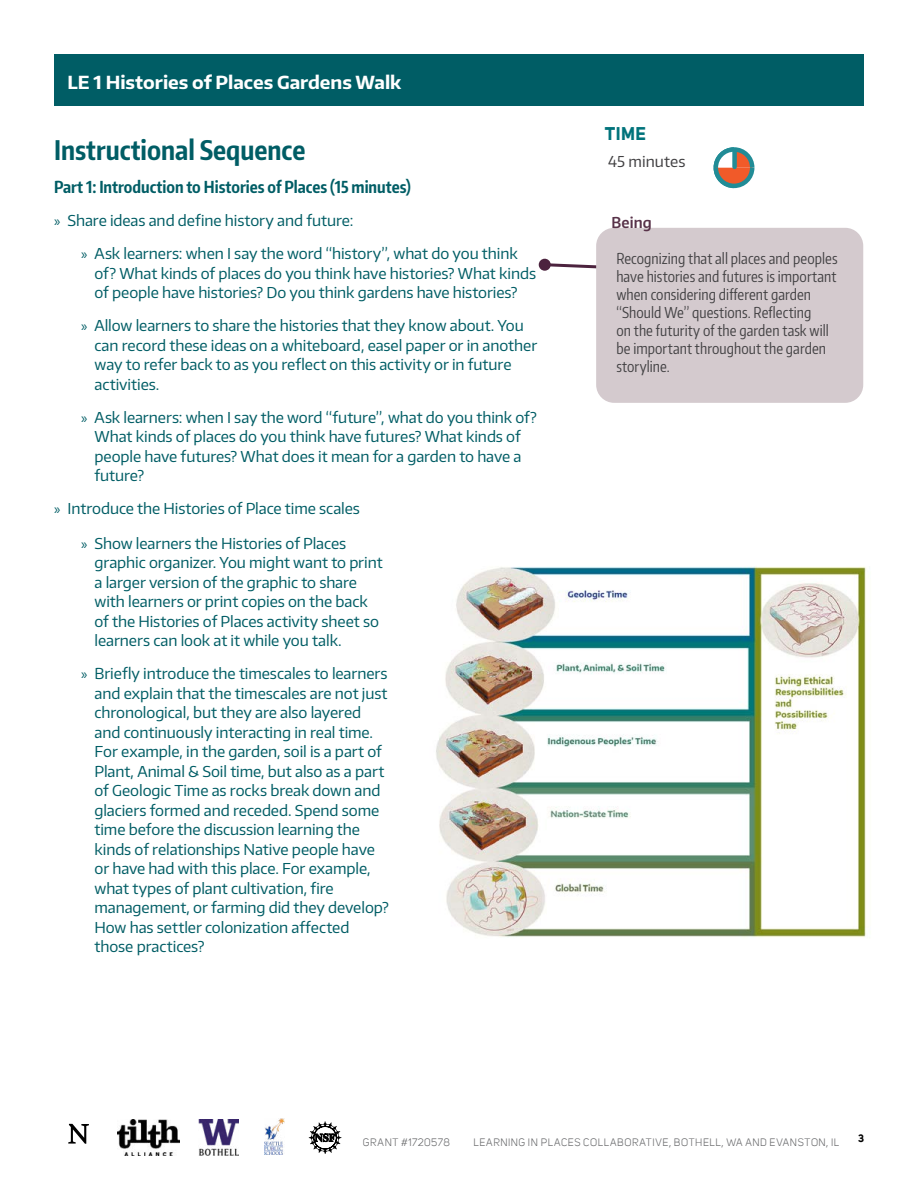
<style>
.page{position:relative;width:918px;height:1188px;background:#fff}
.page>*{position:absolute;margin:0;border:0;box-sizing:border-box;transform-origin:0 0}
.Section_header{font:700 27px "Encode Sans Compressed";color:#005d65}
.Color_box_head_rever{font:700 18px "Encode Sans Normal";color:#fff}
.Text_subhead{font:700 18px "Uni Sans";color:#00737b}
.Section_header-2{font:700 16.5px "Encode Sans Compressed";color:#005d65}
.t1{font:15px/19.5px "Encode Sans Normal";letter-spacing:-.005em;color:#005d65}
.knowingBeingDoing-TE{font:15px/18px "Encode Sans Compressed";letter-spacing:.005em;color:#414042}
.text{font:15px "Encode Sans Normal";letter-spacing:.005em;color:#414042}
.section_subheader_co{font:600 15px "Encode Sans Narrow";letter-spacing:.005em;color:#583249}
.t2{font:10.5px "Uni Sans";letter-spacing:.055em;color:#636466}
.t3{font:700 10.5px "Uni Sans";color:#000}
.s1{font-family:"Myriad Pro"}
</style>
<div class="page">
<svg style="left:550px;top:262px;width:46px;height:7px"></svg>
<div style="left:539px;top:259px;width:12px;height:12px;background:#4c233e;border-radius:50%"></div>
<img style="left:264px;top:1118px;width:20px;height:36px">
<img style="left:199px;top:1120px;width:40px;height:36px">
<img style="left:117px;top:1120px;width:63px;height:36px">
<svg style="left:68px;top:1124px;width:21px;height:20px"></svg>
<svg style="left:309px;top:1121px;width:32px;height:33px"></svg>
<div style="left:596px;top:228px;width:267px;height:175px;background:#d4cace;border-radius:18px"></div>
<div style="left:54px;top:54px;width:810px;height:52px;background:#005d65"></div>
<svg style="left:713px;top:147px;width:42px;height:42px"></svg>
<div style="left:732px;top:150px;width:5px;height:17px;background:#218c96"></div>
<img style="left:436px;top:566px;width:430px;height:372px">
<p class="Color_box_head_rever" style="left:68px;top:71px;width:335px">LE 1 Histories of Places Gardens Walk</p>
<p class="Section_header" style="left:54px;top:132px;width:253px">Instructional Sequence</p>
<p class="Section_header-2" style="left:54px;top:176px;width:358px">Part 1: Introduction to Histories of Places (15 minutes)</p>
<p class="t1" style="left:54px;top:210px;width:301px"><span class="s1">»</span> Share ideas and define history and future:</p>
<p class="t1" style="left:94px;top:243px;width:443px;text-indent:-14px"><span class="s1">»</span> Ask learners: when I say the word “history”, what do you think of? What kinds of places do you think have histories? What kinds of people have histories? Do you think gardens have histories?</p>
<p class="t1" style="left:94px;top:315px;width:444px;text-indent:-14px"><span class="s1">»</span> Allow learners to share the histories that they know about. You can record these ideas on a whiteboard, easel paper or in another way to refer back to as you reflect on this activity or in future activities.</p>
<p class="t1" style="left:94px;top:407px;width:444px;text-indent:-14px"><span class="s1">»</span> Ask learners: when I say the word “future”, what do you think of?<br>What kinds of places do you think have futures? What kinds of people have futures? What does it mean for a garden to have a future?</p>
<p class="t1" style="left:54px;top:498px;width:308px"><span class="s1">»</span> Introduce the Histories of Place time scales</p>
<p class="t1" style="left:94px;top:533px;width:290px;text-indent:-14px"><span class="s1">»</span> Show learners the Histories of Places graphic organizer. You might want to print a larger version of the graphic to share with learners or print copies on the back of the Histories of Places activity sheet so learners can look at it while you talk.</p>
<p class="t1" style="left:94px;top:664px;width:296px;text-indent:-14px"><span class="s1">»</span> Briefly introduce the timescales to learners and explain that the timescales are not just chronological, but they are also layered and continuously interacting in real time.<br>For example, in the garden, soil is a part of Plant, Animal &amp; Soil time, but also as a part of Geologic Time as rocks break down and glaciers formed and receded. Spend some time before the discussion learning the kinds of relationships Native people have or have had with this place. For example, what types of plant cultivation, fire management, or farming did they develop?<br>How has settler colonization affected those practices?</p>
<p class="Text_subhead" style="left:605px;top:122px;width:42px">TIME</p>
<p class="text" style="left:608px;top:152px;width:79px">45 minutes</p>
<p class="section_subheader_co" style="left:612px;top:212px;width:42px">Being</p>
<p class="knowingBeingDoing-TE" style="left:616px;top:248px;width:223px">Recognizing that all places and peoples have histories and futures is important when considering different garden “Should We” questions. Reflecting<br>on the futurity of the garden task will be important throughout the garden storyline.</p>
<p class="t2" style="left:363px;top:1136px;width:89px">GRANT #1720578</p>
<p class="t2" style="left:473px;top:1136px;width:367px">LEARNING IN PLACES COLLABORATIVE, BOTHELL, WA AND EVANSTON, IL</p>
<p class="t3" style="left:858px;top:1132px;width:7px">3</p>
</div>
